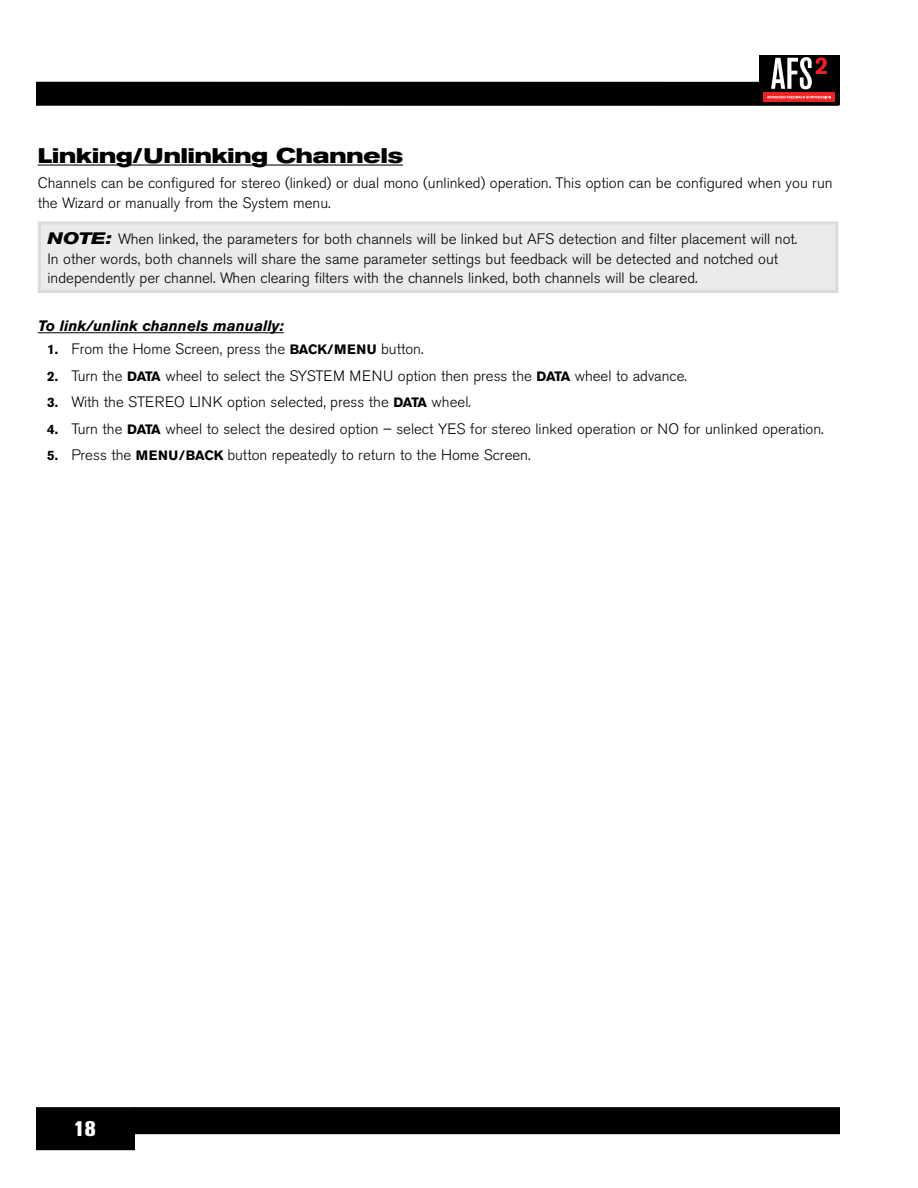
<style>
.page{position:relative;width:918px;height:1188px;background:#fff}
.page>*{position:absolute;margin:0;border:0;box-sizing:border-box;transform-origin:0 0}
.t1{font:700 expanded 21px "Akzidenz Grotesk BE";color:#000}
.t2{font:800 21px "Akzidenz Grotesk BE";color:#fff}
.t3{font:300 15px/19.5px "Akzidenz Grotesk BE";color:#000}
.t4{font:italic 700 15px "Akzidenz Grotesk BE";color:#000}
.s1{font-weight:700;font-style:italic;font-stretch:expanded;font-size:16.5px}
.s2{font-weight:700;font-size:13.5px}
</style>
<div class="page">
<div style="left:36px;top:82px;width:803px;height:24px;background:#000"></div>
<div style="left:759px;top:55px;width:80px;height:50px;background:#000"></div>
<div style="left:37px;top:1108px;width:97px;height:41px;background:#000"></div>
<div style="left:36px;top:1107px;width:99px;height:43px;border:2px solid #000"></div>
<div style="left:134px;top:1108px;width:705px;height:25px;background:#000"></div>
<div style="left:134px;top:1107px;width:706px;height:27px;border:2px solid #000"></div>
<svg style="left:771px;top:57px;width:56px;height:32px"></svg>
<svg style="left:763px;top:93px;width:72px;height:9px"></svg>
<svg style="left:767px;top:96px;width:64px;height:2px"></svg>
<hr style="left:38px;top:165px;width:365px;height:1px;background:#000">
<hr style="left:38px;top:332px;width:246px;height:1px;background:#000">
<div style="left:39px;top:223px;width:798px;height:68px;background:#ebebec"></div>
<div style="left:38px;top:221px;width:800px;height:72px;border:3px solid #dadbdc"></div>
<h1 class="t1" style="left:38px;top:144px;width:367px">Linking/Unlinking Channels</h1>
<p class="t3" style="left:38px;top:174px;width:796px">Channels can be configured for stereo (linked) or dual mono (unlinked) operation. This option can be configured when you run the Wizard or manually from the System menu.</p>
<p class="t3" style="left:48px;top:230px;width:751px"><span class="s1">NOTE:</span> When linked, the parameters for both channels will be linked but AFS detection and filter placement will not.<br>In other words, both channels will share the same parameter settings but feedback will be detected and notched out independently per channel. When clearing filters with the channels linked, both channels will be cleared.</p>
<p class="t4" style="left:38px;top:317px;width:247px">To link/unlink channels manually:</p>
<p class="t3" style="left:47px;top:340px;width:378px"><span class="s2">1.</span> From the Home Screen, press the <span class="s2">BACK/MENU</span> button.</p>
<p class="t3" style="left:47px;top:366px;width:642px"><span class="s2">2.</span> Turn the <span class="s2">DATA</span> wheel to select the SYSTEM MENU option then press the <span class="s2">DATA</span> wheel to advance.</p>
<p class="t3" style="left:47px;top:393px;width:425px"><span class="s2">3.</span> With the STEREO LINK option selected, press the <span class="s2">DATA</span> wheel.</p>
<p class="t3" style="left:47px;top:419px;width:778px"><span class="s2">4.</span> Turn the <span class="s2">DATA</span> wheel to select the desired option – select YES for stereo linked operation or NO for unlinked operation.</p>
<p class="t3" style="left:47px;top:446px;width:485px"><span class="s2">5.</span> Press the <span class="s2">MENU/BACK</span> button repeatedly to return to the Home Screen.</p>
<h1 class="t2" style="left:74px;top:1117px;width:23px">18</h1>
</div>
